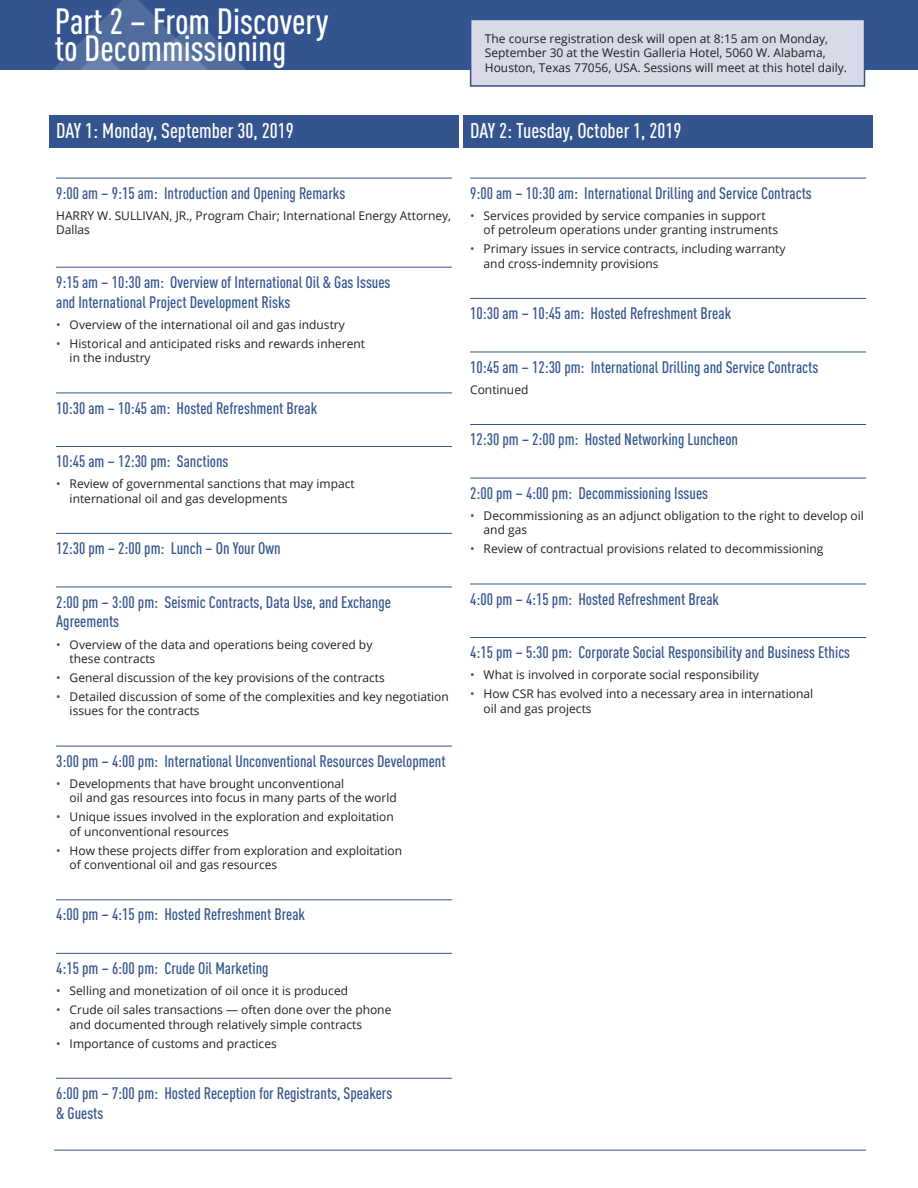
<style>
.page{position:relative;width:918px;height:1188px;background:#fff}
.page>*{position:absolute;margin:0;border:0;box-sizing:border-box;transform-origin:0 0}
.head_-_interior{font:500 condensed 36px/27px "DINOT";color:#fff}
.subhead_-_day{font:500 condensed 21px "DINOT";color:#fff}
.time___paper_title{font:500 condensed 16.5px/19.8px "DINOT";color:#33548e}
.speakers{font:12px/14.4px "Open Sans";color:#231f20}
.bullets{font:12px "Open Sans";color:#231f20}
.s1{color:#33548e}
</style>
<div class="page">
<div style="left:0;top:0;width:918px;height:70px;background:#33548e"></div>
<svg style="left:53px;top:0;width:193px;height:70px"></svg>
<hr style="left:54px;top:1150px;width:812px;height:1px;background:#33548e">
<div style="left:471px;top:19px;width:394px;height:67px;background:#d8dae8"></div>
<div style="left:470px;top:19px;width:395px;height:68px;border:2px solid #33548e"></div>
<div style="left:49px;top:116px;width:410px;height:32px;background:#33548e"></div>
<hr style="left:56px;top:178px;width:396px;height:1px;background:#33548e">
<hr style="left:56px;top:267px;width:396px;height:1px;background:#33548e">
<hr style="left:56px;top:393px;width:396px;height:1px;background:#33548e">
<hr style="left:56px;top:446px;width:396px;height:1px;background:#33548e">
<hr style="left:56px;top:533px;width:396px;height:1px;background:#33548e">
<hr style="left:56px;top:587px;width:396px;height:1px;background:#33548e">
<hr style="left:56px;top:746px;width:396px;height:1px;background:#33548e">
<hr style="left:56px;top:899px;width:396px;height:1px;background:#33548e">
<hr style="left:56px;top:953px;width:396px;height:1px;background:#33548e">
<hr style="left:56px;top:1078px;width:396px;height:1px;background:#33548e">
<div style="left:463px;top:116px;width:410px;height:32px;background:#33548e"></div>
<hr style="left:470px;top:178px;width:396px;height:1px;background:#33548e">
<hr style="left:470px;top:298px;width:396px;height:1px;background:#33548e">
<hr style="left:470px;top:352px;width:396px;height:1px;background:#33548e">
<hr style="left:470px;top:424px;width:396px;height:1px;background:#33548e">
<hr style="left:470px;top:478px;width:396px;height:1px;background:#33548e">
<hr style="left:470px;top:584px;width:396px;height:1px;background:#33548e">
<hr style="left:470px;top:637px;width:396px;height:1px;background:#33548e">
<p class="head_-_interior" style="left:55px;top:5px;width:275px">Part 2 – From Discovery to Decommissioning</p>
<p class="subhead_-_day" style="left:56px;top:116px;width:239px">DAY 1: Monday, September 30, 2019</p>
<p class="time___paper_title" style="left:56px;top:182px;width:291px">9:00 am – 9:15 am: Introduction and Opening Remarks</p>
<p class="speakers" style="left:56px;top:208px;width:397px">HARRY W. SULLIVAN, JR., Program Chair; International Energy Attorney,<br>Dallas</p>
<p class="time___paper_title" style="left:56px;top:271px;width:336px">9:15 am – 10:30 am: Overview of International Oil &amp; Gas Issues and International Project Development Risks</p>
<p class="speakers" style="left:56px;top:317px;width:290px"><span class="s1">•</span> Overview of the international oil and gas industry</p>
<p class="speakers" style="left:70px;top:336px;width:297px;text-indent:-14px"><span class="s1">•</span> Historical and anticipated risks and rewards inherent in the industry</p>
<p class="time___paper_title" style="left:56px;top:397px;width:263px">10:30 am – 10:45 am: Hosted Refreshment Break</p>
<p class="time___paper_title" style="left:56px;top:450px;width:174px">10:45 am – 12:30 pm: Sanctions</p>
<p class="speakers" style="left:70px;top:476px;width:286px;text-indent:-14px"><span class="s1">•</span> Review of governmental sanctions that may impact international oil and gas developments</p>
<p class="time___paper_title" style="left:56px;top:537px;width:226px">12:30 pm – 2:00 pm: Lunch – On Your Own</p>
<p class="time___paper_title" style="left:56px;top:591px;width:336px">2:00 pm – 3:00 pm: Seismic Contracts, Data Use, and Exchange<br>Agreements</p>
<p class="speakers" style="left:70px;top:637px;width:304px;text-indent:-14px"><span class="s1">•</span> Overview of the data and operations being covered by these contracts</p>
<p class="speakers" style="left:56px;top:670px;width:330px"><span class="s1">•</span> General discussion of the key provisions of the contracts</p>
<p class="speakers" style="left:70px;top:689px;width:381px;text-indent:-14px"><span class="s1">•</span> Detailed discussion of some of the complexities and key negotiation issues for the contracts</p>
<p class="time___paper_title" style="left:56px;top:750px;width:391px">3:00 pm – 4:00 pm: International Unconventional Resources Development</p>
<p class="speakers" style="left:70px;top:776px;width:329px;text-indent:-14px"><span class="s1">•</span> Developments that have brought unconventional<br>oil and gas resources into focus in many parts of the world</p>
<p class="speakers" style="left:70px;top:809px;width:326px;text-indent:-14px"><span class="s1">•</span> Unique issues involved in the exploration and exploitation of unconventional resources</p>
<p class="speakers" style="left:70px;top:843px;width:334px;text-indent:-14px"><span class="s1">•</span> How these projects differ from exploration and exploitation of conventional oil and gas resources</p>
<p class="time___paper_title" style="left:56px;top:904px;width:250px">4:00 pm – 4:15 pm: Hosted Refreshment Break</p>
<p class="time___paper_title" style="left:56px;top:957px;width:214px">4:15 pm – 6:00 pm: Crude Oil Marketing</p>
<p class="speakers" style="left:56px;top:983px;width:293px"><span class="s1">•</span> Selling and monetization of oil once it is produced</p>
<p class="speakers" style="left:70px;top:1002px;width:323px;text-indent:-14px"><span class="s1">•</span> Crude oil sales transactions — often done over the phone and documented through relatively simple contracts</p>
<p class="speakers" style="left:56px;top:1036px;width:222px"><span class="s1">•</span> Importance of customs and practices</p>
<p class="time___paper_title" style="left:56px;top:1082px;width:338px">6:00 pm – 7:00 pm: Hosted Reception for Registrants, Speakers &amp; Guests</p>
<p class="speakers" style="left:485px;top:31px;width:364px">The course registration desk will open at 8:15 am on Monday,<br>September 30 at the Westin Galleria Hotel, 5060 W. Alabama,<br>Houston, Texas 77056, USA. Sessions will meet at this hotel daily.</p>
<p class="subhead_-_day" style="left:470px;top:116px;width:213px">DAY 2: Tuesday, October 1, 2019</p>
<p class="time___paper_title" style="left:470px;top:182px;width:343px">9:00 am – 10:30 am: International Drilling and Service Contracts</p>
<p class="speakers" style="left:484px;top:208px;width:296px;text-indent:-14px"><span class="s1">•</span> Services provided by service companies in support of petroleum operations under granting instruments</p>
<p class="speakers" style="left:484px;top:241px;width:303px;text-indent:-14px"><span class="s1">•</span> Primary issues in service contracts, including warranty and cross-indemnity provisions</p>
<p class="time___paper_title" style="left:470px;top:302px;width:263px">10:30 am – 10:45 am: Hosted Refreshment Break</p>
<p class="time___paper_title" style="left:470px;top:356px;width:350px">10:45 am – 12:30 pm: International Drilling and Service Contracts</p>
<p class="bullets" style="left:470px;top:381px;width:60px">Continued</p>
<p class="time___paper_title" style="left:470px;top:428px;width:269px">12:30 pm – 2:00 pm: Hosted Networking Luncheon</p>
<p class="time___paper_title" style="left:470px;top:482px;width:239px">2:00 pm – 4:00 pm: Decommissioning Issues</p>
<p class="speakers" style="left:484px;top:508px;width:382px;text-indent:-14px"><span class="s1">•</span> Decommissioning as an adjunct obligation to the right to develop oil and gas</p>
<p class="speakers" style="left:470px;top:541px;width:355px"><span class="s1">•</span> Review of contractual provisions related to decommissioning</p>
<p class="time___paper_title" style="left:470px;top:588px;width:250px">4:00 pm – 4:15 pm: Hosted Refreshment Break</p>
<p class="time___paper_title" style="left:470px;top:641px;width:381px">4:15 pm – 5:30 pm: Corporate Social Responsibility and Business Ethics</p>
<p class="speakers" style="left:470px;top:667px;width:290px"><span class="s1">•</span> What is involved in corporate social responsibility</p>
<p class="speakers" style="left:484px;top:686px;width:331px;text-indent:-14px"><span class="s1">•</span> How CSR has evolved into a necessary area in international oil and gas projects</p>
</div>
